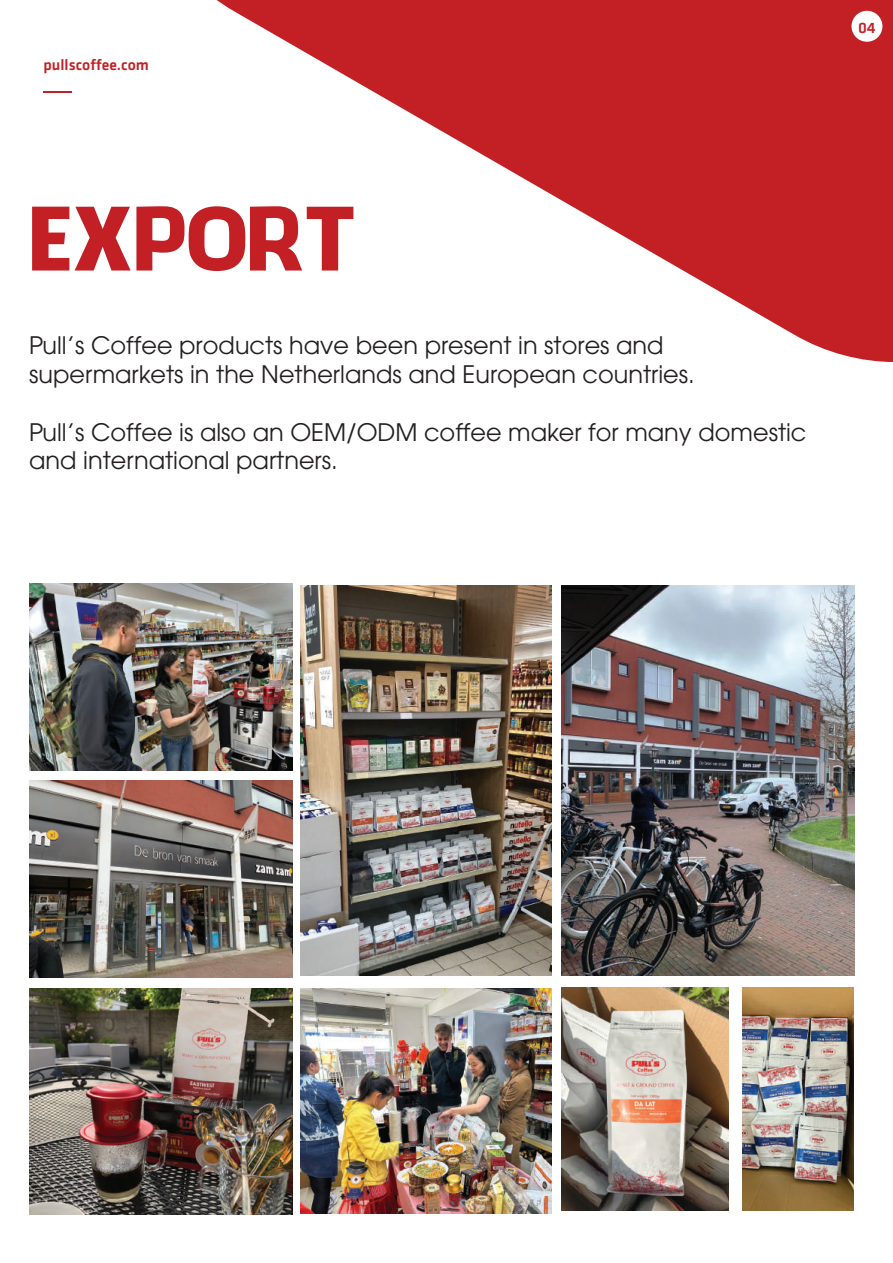
<style>
.page{position:relative;width:893px;height:1263px;background:#fff}
.page>*{position:absolute;margin:0;border:0;box-sizing:border-box;transform-origin:0 0}
.t1{font:85.2px "UTM Facebook";color:#c22025}
.t2{font:24px/28.8px "UTM Avo";color:#231f20}
.t3{font:15.75px "UTM Facebook K&T";color:#c22025}
</style>
<div class="page">
<svg style="left:216px;top:0;width:677px;height:362px;fill:#c22025"></svg>
<svg style="left:44px;top:92px;width:28px;height:1px"></svg>
<div style="left:851px;top:11px;width:31px;height:31px;background:#fff;border-radius:50%"></div>
<img style="left:30px;top:780px;width:262px;height:197px">
<img style="left:561px;top:585px;width:293px;height:391px">
<img style="left:300px;top:585px;width:251px;height:391px">
<img style="left:30px;top:988px;width:262px;height:226px">
<img style="left:29px;top:583px;width:263px;height:187px">
<img style="left:300px;top:988px;width:251px;height:225px">
<img style="left:561px;top:987px;width:168px;height:223px">
<img style="left:742px;top:987px;width:112px;height:223px">
<p class="t3" style="left:44px;top:54px;width:107px">pullscoffee.com</p>
<h1 class="t1" style="left:29px;top:167px;width:329px">EXPORT</h1>
<p class="t2" style="left:29px;top:329px;width:667px">Pull's Coffee products have been present in stores and supermarkets in the Netherlands and European countries.</p>
<p class="t2" style="left:29px;top:415px;width:779px">Pull's Coffee is also an OEM/ODM coffee maker for many domestic and international partners.</p>
<p class="t3" style="left:858px;top:16px;width:19px">04</p>
</div>
